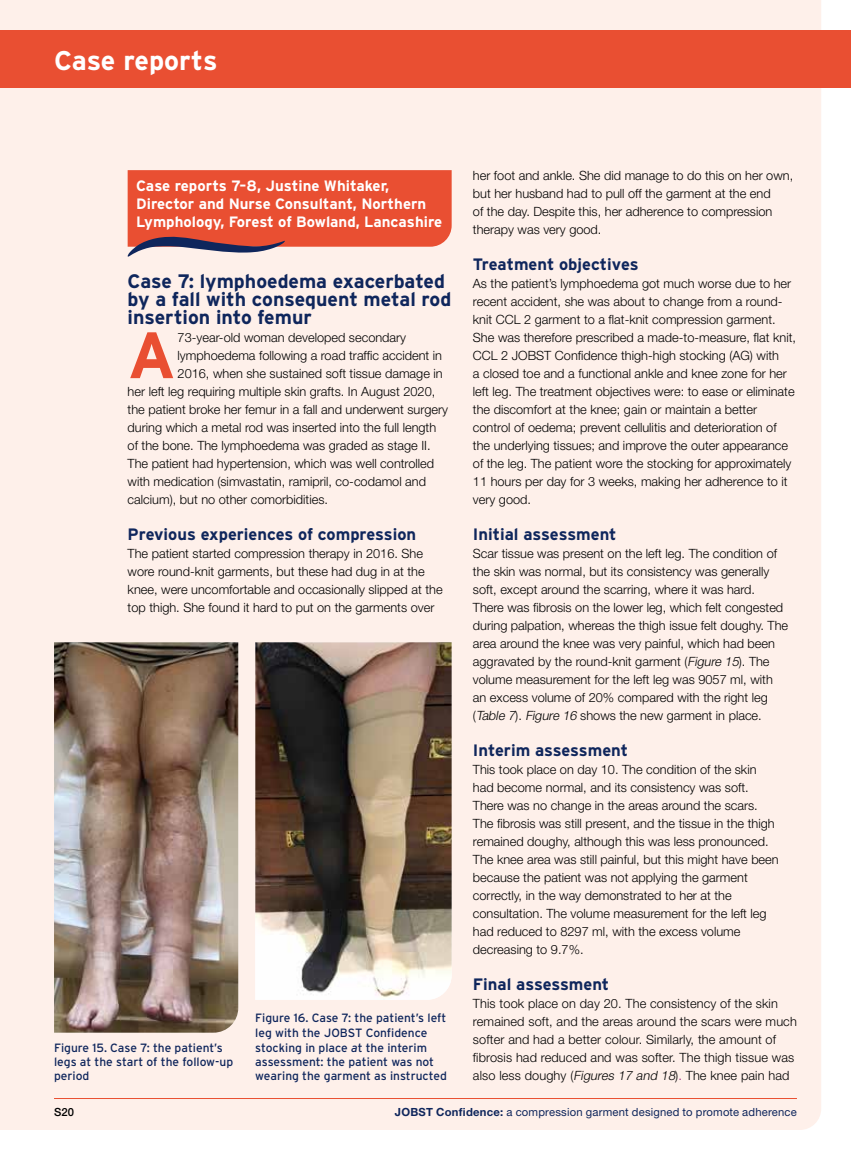
<style>
.page{position:relative;width:851px;height:1157px;background:#fff}
.page>*{position:absolute;margin:0;border:0;box-sizing:border-box;transform-origin:0 0}
.t1{font:700 65.4px "Interstate";color:#e94f32}
.t2{font:700 27px "Interstate";color:#fff}
.t3{font:700 19.5px/18px "Interstate";color:#0f265c}
.t4{font:700 16.5px "Interstate";color:#0f265c}
.t5{font:700 15px/18px "Interstate";color:#fff}
.t6{font:300 12.75px/18px "Helvetica Neue LT Std";color:#000}
.t7{font:12px/14.7px "Interstate";color:#0f265c}
.t8{font:11.25px "Helvetica Neue LT Std";letter-spacing:.015em;color:#0f265c}
.t9{font:500 11.25px "Helvetica Neue LT Std";color:#000}
.s1{font-style:italic}
.s2{color:#9e1981}
.s3{font-weight:700}
</style>
<div class="page">
<div style="left:0;top:0;width:821px;height:1130px;background:#fef0ea"></div>
<hr style="left:54px;top:1098px;width:742px;height:1px;background:#e94f32">
<div style="left:0;top:30px;width:850px;height:57px;background:#e94f32"></div>
<img style="left:255px;top:642px;width:196px;height:357px">
<img style="left:54px;top:642px;width:184px;height:390px">
<svg style="left:127px;top:170px;width:324px;height:87px;background:#e25f47"></svg>
<h2 class="t2" style="left:54px;top:46px;width:165px">Case reports</h2>
<p class="t5" style="left:136px;top:176px;width:307px">Case reports 7–8, Justine Whitaker,<br>Director and Nurse Consultant, Northern<br>Lymphology, Forest of Bowland, Lancashire</p>
<h3 class="t3" style="left:128px;top:272px;width:325px">Case 7: lymphoedema exacerbated by a fall with consequent metal rod insertion into femur</h3>
<h1 class="t1" style="left:128px;top:318px;width:50px">A</h1>
<p class="t6" style="left:177px;top:328px;width:230px">73-year-old woman developed secondary</p>
<p class="t6" style="left:177px;top:346px;width:266px">lymphoedema following a road traffic accident in</p>
<p class="t6" style="left:177px;top:364px;width:266px">2016, when she sustained soft tissue damage in</p>
<p class="t6" style="left:128px;top:382px;width:309px">her left leg requiring multiple skin grafts. In August 2020,</p>
<p class="t6" style="left:128px;top:400px;width:322px">the patient broke her femur in a fall and underwent surgery</p>
<p class="t6" style="left:128px;top:418px;width:310px">during which a metal rod was inserted into the full length</p>
<p class="t6" style="left:128px;top:436px;width:304px">of the bone. The lymphoedema was graded as stage II.</p>
<p class="t6" style="left:128px;top:454px;width:308px">The patient had hypertension, which was well controlled</p>
<p class="t6" style="left:128px;top:472px;width:300px">with medication (simvastatin, ramipril, co-codamol and</p>
<p class="t6" style="left:128px;top:490px;width:202px">calcium), but no other comorbidities.</p>
<p class="t4" style="left:128px;top:525px;width:290px">Previous experiences of compression</p>
<p class="t6" style="left:128px;top:544px;width:316px">The patient started compression therapy in 2016. She wore round-knit garments, but these had dug in at the knee, were uncomfortable and occasionally slipped at the top thigh. She found it hard to put on the garments over</p>
<p class="t7" style="left:54px;top:1040px;width:181px">Figure 15. Case 7: the patient’s legs at the start of the follow-up period</p>
<p class="t7" style="left:255px;top:1010px;width:193px">Figure 16. Case 7: the patient’s left leg with the JOBST Confidence stocking in place <span class="s1">a</span>t the interim assessment: the patient was not wearing the garment as instructed</p>
<p class="t6" style="left:473px;top:166px;width:322px">her foot and ankle. She did manage to do this on her own, but her husband had to pull off the garment at the end<br>of the day. Despite this, her adherence to compression therapy was very good.</p>
<p class="t4" style="left:473px;top:255px;width:167px">Treatment objectives</p>
<p class="t6" style="left:473px;top:274px;width:324px">As the patient’s lymphoedema got much worse due to her recent accident, she was about to change from a round&shy;knit CCL 2 garment to a flat-knit compression garment.<br>She was therefore prescribed a made-to-measure, flat knit, CCL 2 JOBST Confidence thigh-high stocking (AG) with<br>a closed toe and a functional ankle and knee zone for her left leg. The treatment objectives were: to ease or eliminate the discomfort at the knee; gain or maintain a better control of oedema; prevent cellulitis and deterioration of the underlying tissues; and improve the outer appearance of the leg. The patient wore the stocking for approximately 11 hours per day for 3 weeks, making her adherence to it very good.</p>
<p class="t4" style="left:473px;top:525px;width:145px">Initial assessment</p>
<p class="t6" style="left:473px;top:544px;width:317px">Scar tissue was present on the left leg. The condition of the skin was normal, but its consistency was generally soft, except around the scarring, where it was hard.<br>There was fibrosis on the lower leg, which felt congested during palpation, whereas the thigh issue felt doughy. The area around the knee was very painful, which had been aggravated by the round-knit garment (<span class="s1">Figure 15</span>). The volume measurement for the left leg was 9057 ml, with an excess volume of 20% compared with the right leg (<span class="s1">Table 7</span>). <span class="s1">Figure 16</span> shows the new garment in place.</p>
<p class="t4" style="left:473px;top:741px;width:157px">Interim assessment</p>
<p class="t6" style="left:473px;top:760px;width:307px">This took place on day 10. The condition of the skin had become normal, and its consistency was soft.<br>There was no change in the areas around the scars.<br>The fibrosis was still present, and the tissue in the thigh remained doughy, although this was less pronounced.<br>The knee area was still painful, but this might have been because the patient was not applying the garment correctly, in the way demonstrated to her at the consultation. The volume measurement for the left leg had reduced to 8297 ml, with the excess volume decreasing to 9.7%.</p>
<p class="t4" style="left:473px;top:975px;width:138px">Final assessment</p>
<p class="t6" style="left:473px;top:994px;width:325px">This took place on day 20. The consistency of the skin remained soft, and the areas around the scars were much softer and had a better colour. Similarly, the amount of fibrosis had reduced and was softer. The thigh tissue was also less doughy (<span class="s1">Figures 17 and 18</span>)<span class="s2">.</span> The knee pain had</p>
<p class="t9" style="left:54px;top:1105px;width:22px">S20</p>
<p class="t8" style="left:395px;top:1105px;width:403px"><span class="s3">JOBST Confidence:</span> a compression garment designed to promote adherence</p>
</div>
